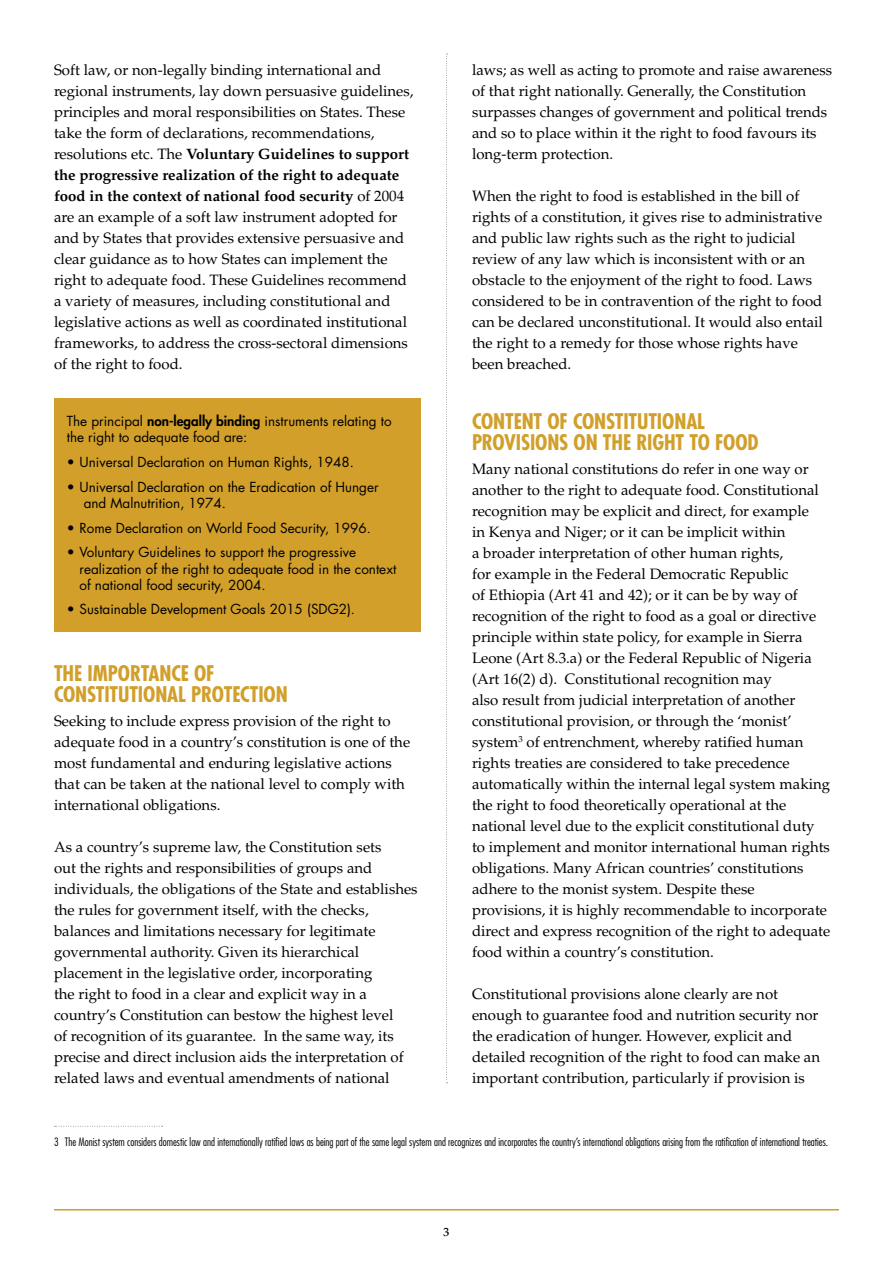
<style>
.page{position:relative;width:893px;height:1263px;background:#fff}
.page>*{position:absolute;margin:0;border:0;box-sizing:border-box;transform-origin:0 0}
.t1{font:700 condensed 21px/21px "Futura Std";letter-spacing:-.01em;color:#d19f2a}
.t2{font:15px/21px "Palatino LT Std";color:#000}
.t3{font:13.5px/16.2px "Futura Std";color:#000}
.t4{font:500 12px "Palatino LT Std";color:#000}
.t5{font:300 condensed 11.25px "Futura Std";color:#000}
.s1{font-weight:700}
.s2{font-weight:800}
</style>
<div class="page">
<hr style="left:54px;top:1209px;width:785px;height:1px;background:#d19f2a">
<svg style="left:446px;top:54px;width:1px;height:1029px"></svg>
<svg style="left:54px;top:1126px;width:109px;height:1px"></svg>
<div style="left:54px;top:398px;width:367px;height:233px;background:#d19f2a"></div>
<p class="t2" style="left:54px;top:60px;width:361px">Soft law, or non-legally binding international and regional instruments, lay down persuasive guidelines, principles and moral responsibilities on States. These take the form of declarations, recommendations, resolutions etc. The <span class="s1">Voluntary Guidelines to support the progressive realization of the right to adequate food in the context of national food security</span> of 2004 are an example of a soft law instrument adopted for and by States that provides extensive persuasive and clear guidance as to how States can implement the right to adequate food. These Guidelines recommend a variety of measures, including constitutional and legislative actions as well as coordinated institutional frameworks, to address the cross-sectoral dimensions of the right to food.</p>
<p class="t3" style="left:67px;top:413px;width:326px">The principal <span class="s2">non-legally binding</span> instruments relating to the right to adequate food are:</p>
<p class="t3" style="left:67px;top:454px;width:289px">• Universal Declaration on Human Rights, 1948.</p>
<p class="t3" style="left:84px;top:479px;width:296px;text-indent:-17px">• Universal Declaration on the Eradication of Hunger and Malnutrition, 1974.</p>
<p class="t3" style="left:67px;top:520px;width:306px">• Rome Declaration on World Food Security, 1996.</p>
<p class="t3" style="left:80px;top:544px;width:318px;text-indent:-13px">• Voluntary Guidelines to support the progressive realization of the right to adequate food in the context of national food security, 2004.</p>
<p class="t3" style="left:67px;top:602px;width:290px">• Sustainable Development Goals 2015 (SDG2).</p>
<h1 class="t1" style="left:54px;top:663px;width:235px">THE IMPORTANCE OF<br>CONSTITUTIONAL PROTECTION</h1>
<p class="t2" style="left:54px;top:711px;width:358px">Seeking to include express provision of the right to adequate food in a country’s constitution is one of the most fundamental and enduring legislative actions that can be taken at the national level to comply with international obligations.</p>
<p class="t2" style="left:54px;top:837px;width:365px">As a country’s supreme law, the Constitution sets<br>out the rights and responsibilities of groups and individuals, the obligations of the State and establishes the rules for government itself, with the checks, balances and limitations necessary for legitimate governmental authority. Given its hierarchical placement in the legislative order, incorporating<br>the right to food in a clear and explicit way in a country’s Constitution can bestow the highest level<br>of recognition of its guarantee. In the same way, its precise and direct inclusion aids the interpretation of related laws and eventual amendments of national</p>
<p class="t2" style="left:472px;top:60px;width:362px">laws; as well as acting to promote and raise awareness of that right nationally. Generally, the Constitution surpasses changes of government and political trends and so to place within it the right to food favours its long-term protection.</p>
<p class="t2" style="left:472px;top:186px;width:352px">When the right to food is established in the bill of rights of a constitution, it gives rise to administrative and public law rights such as the right to judicial review of any law which is inconsistent with or an obstacle to the enjoyment of the right to food. Laws considered to be in contravention of the right to food can be declared unconstitutional. It would also entail the right to a remedy for those whose rights have been breached.</p>
<h1 class="t1" style="left:472px;top:411px;width:288px">CONTENT OF CONSTITUTIONAL<br>PROVISIONS ON THE RIGHT TO FOOD</h1>
<p class="t2" style="left:472px;top:459px;width:360px">Many national constitutions do refer in one way or another to the right to adequate food. Constitutional recognition may be explicit and direct, for example<br>in Kenya and Niger; or it can be implicit within<br>a broader interpretation of other human rights,<br>for example in the Federal Democratic Republic<br>of Ethiopia (Art 41 and 42); or it can be by way of recognition of the right to food as a goal or directive principle within state policy, for example in Sierra Leone (Art 8.3.a) or the Federal Republic of Nigeria (Art 16(2) d). Constitutional recognition may<br>also result from judicial interpretation of another constitutional provision, or through the ‘monist’ system<sup>3</sup> of entrenchment, whereby ratified human rights treaties are considered to take precedence automatically within the internal legal system making the right to food theoretically operational at the national level due to the explicit constitutional duty to implement and monitor international human rights obligations. Many African countries’ constitutions adhere to the monist system. Despite these provisions, it is highly recommendable to incorporate direct and express recognition of the right to adequate food within a country’s constitution.</p>
<p class="t2" style="left:472px;top:984px;width:350px">Constitutional provisions alone clearly are not enough to guarantee food and nutrition security nor the eradication of hunger. However, explicit and detailed recognition of the right to food can make an important contribution, particularly if provision is</p>
<p class="t5" style="left:54px;top:1135px;width:776px">3 The Monist system considers domestic law and internationally ratified laws as being part of the same legal system and recognizes and incorporates the country’s international obligations arising from the ratification of international treaties.</p>
<p class="t4" style="left:443px;top:1224px;width:7px">3</p>
</div>
